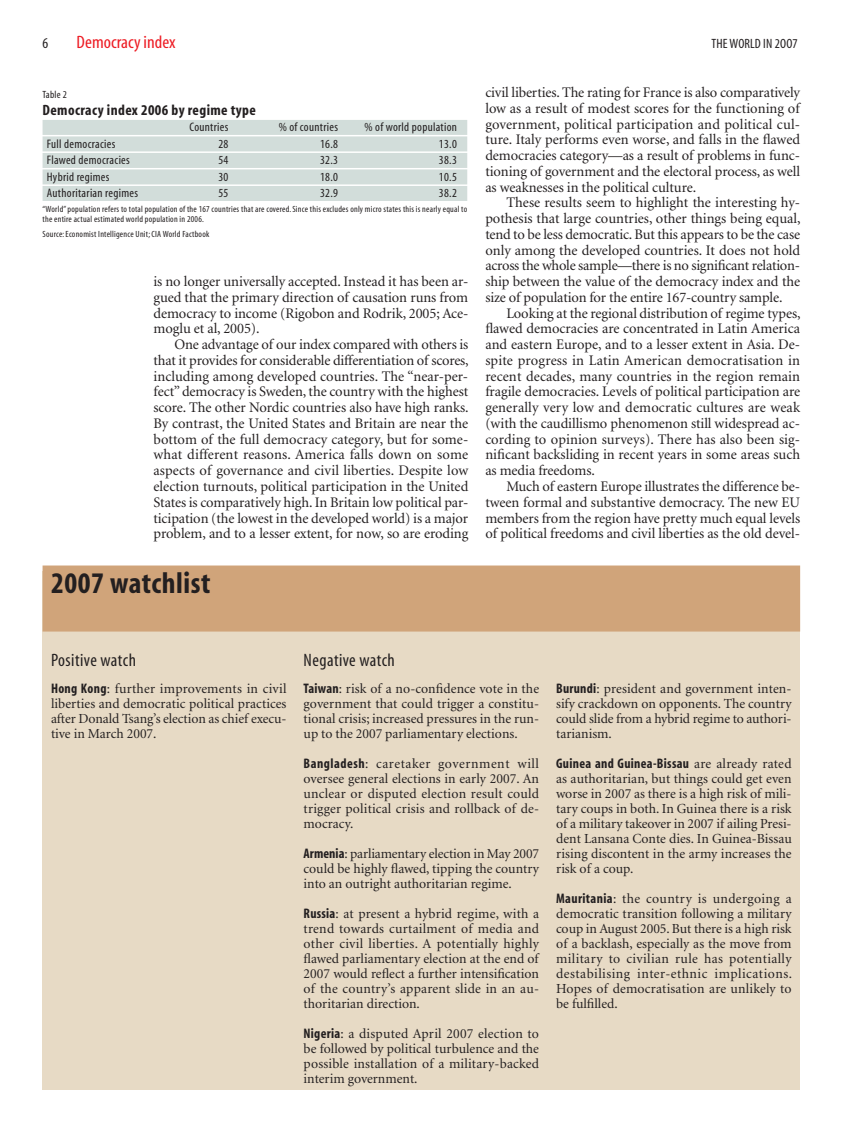
<style>
.page{position:relative;width:864px;height:1136px;background:#fff}
.page>*{position:absolute;margin:0;border:0;box-sizing:border-box;transform-origin:0 0}
.t1{font:700 condensed 30px "Myriad";letter-spacing:.02em;color:#231f20}
.t2{font:condensed 18px "Myriad";letter-spacing:.02em;color:#231f20}
.t3{font:condensed 18px "Myriad";color:#ed1c24;scale:1.05 1}
.t4{font:700 condensed 15px "Myriad";letter-spacing:.025em;color:#231f20}
.t5{font:condensed 15px "Myriad";color:#231f20}
.t6{font:14.7px/15.8px "Minion";letter-spacing:-.005em;color:#231f20;text-align:justify}
.t7{font:13.8px/15px "Minion";color:#231f20;text-align:justify}
.t8{font:700 condensed 13.8px "Myriad";letter-spacing:.02em;color:#231f20}
.t9{font:condensed 13.5px "Myriad";letter-spacing:.01em;color:#231f20}
.t10{font:condensed 12.3px "Myriad";letter-spacing:.025em;color:#231f20}
.t11{font:condensed 10.5px "Myriad";letter-spacing:.025em;color:#231f20}
.t12{font:condensed 9px/10.5px "Myriad";letter-spacing:.025em;color:#231f20}
.s1{font-family:"Myriad";font-weight:700;font-stretch:condensed}
.s2{font-family:"Minion";font-weight:400;font-stretch:normal}
</style>
<div class="page">
<div style="left:43px;top:120px;width:424px;height:15px;background:#d2ddda"></div>
<div style="left:43px;top:136px;width:424px;height:15px;background:#d2ddda"></div>
<div style="left:43px;top:153px;width:424px;height:15px;background:#d2ddda"></div>
<div style="left:43px;top:169px;width:424px;height:15px;background:#d2ddda"></div>
<div style="left:43px;top:186px;width:424px;height:15px;background:#d2ddda"></div>
<div style="left:43px;top:571px;width:756px;height:518px;background:#e7dac5"></div>
<div style="left:43px;top:565px;width:756px;height:66px;background:#d0a47a"></div>
<p class="t5" style="left:43px;top:37px;width:7px">6</p>
<p class="t3" style="left:77px;top:35px;width:96px">Democracy index</p>
<p class="t9" style="left:711px;top:38px;width:88px">THE WORLD IN 2OO7</p>
<p class="t11" style="left:43px;top:91px;width:26px">Table 2</p>
<p class="t4" style="left:43px;top:104px;width:215px">Democracy index 2006 by regime type</p>
<p class="t10" style="left:189px;top:122px;width:40px">Countries</p>
<p class="t10" style="left:278px;top:122px;width:61px">% of countries</p>
<p class="t10" style="left:364px;top:122px;width:94px">% of world population</p>
<p class="t10" style="left:47px;top:139px;width:70px">Full democracies</p>
<p class="t10" style="left:218px;top:139px;width:12px">28</p>
<p class="t10" style="left:320px;top:139px;width:19px">16.8</p>
<p class="t10" style="left:439px;top:139px;width:19px">13.0</p>
<p class="t10" style="left:47px;top:155px;width:84px">Flawed democracies</p>
<p class="t10" style="left:218px;top:155px;width:12px">54</p>
<p class="t10" style="left:320px;top:155px;width:19px">32.3</p>
<p class="t10" style="left:439px;top:155px;width:19px">38.3</p>
<p class="t10" style="left:47px;top:172px;width:64px">Hybrid regimes</p>
<p class="t10" style="left:218px;top:172px;width:12px">30</p>
<p class="t10" style="left:320px;top:172px;width:19px">18.0</p>
<p class="t10" style="left:439px;top:172px;width:19px">10.5</p>
<p class="t10" style="left:47px;top:188px;width:93px">Authoritarian regimes</p>
<p class="t10" style="left:218px;top:188px;width:12px">55</p>
<p class="t10" style="left:320px;top:188px;width:19px">32.9</p>
<p class="t10" style="left:439px;top:188px;width:19px">38.2</p>
<p class="t12" style="left:43px;top:204px;width:426px">“World” population refers to total population of the 167 countries that are covered. Since this excludes only micro states this is nearly equal to the entire actual estimated world population in 2006.</p>
<p class="t12" style="left:43px;top:230px;width:168px">Source: Economist Intelligence Unit; CIA World Factbook</p>
<p class="t6" style="left:153px;top:275px;width:316px">is no longer universally accepted. Instead it has been ar&shy;gued that the primary direction of causation runs from democracy to income (Rigobon and Rodrik, 2005; Ace&shy;moglu et al, 2005).</p>
<p class="t6" style="left:153px;top:338px;width:316px;text-indent:21px">One advantage of our index compared with others is that it provides for considerable differentiation of scores, including among developed countries. The “near-per&shy;fect” democracy is Sweden, the country with the highest score. The other Nordic countries also have high ranks.<br>By contrast, the United States and Britain are near the bottom of the full democracy category, but for some&shy;what different reasons. America falls down on some aspects of governance and civil liberties. Despite low election turnouts, political participation in the United States is comparatively high. In Britain low political par&shy;ticipation (the lowest in the developed world) is a major problem, and to a lesser extent, for now, so are eroding</p>
<h1 class="t1" style="left:51px;top:572px;width:161px">2007 watchlist</h1>
<p class="t6" style="left:485px;top:86px;width:316px">civil liberties. The rating for France is also comparatively low as a result of modest scores for the functioning of government, political participation and political cul&shy;ture. Italy performs even worse, and falls in the flawed democracies category—as a result of problems in func&shy;tioning of government and the electoral process, as well as weaknesses in the political culture.</p>
<p class="t6" style="left:485px;top:196px;width:316px;text-indent:21px">These results seem to highlight the interesting hy&shy;pothesis that large countries, other things being equal, tend to be less democratic. But this appears to be the case only among the developed countries. It does not hold across the whole sample—there is no significant relation&shy;ship between the value of the democracy index and the size of population for the entire 167-country sample.</p>
<p class="t6" style="left:485px;top:306px;width:316px;text-indent:21px">Looking at the regional distribution of regime types, flawed democracies are concentrated in Latin America and eastern Europe, and to a lesser extent in Asia. De&shy;spite progress in Latin American democratisation in recent decades, many countries in the region remain fragile democracies. Levels of political participation are generally very low and democratic cultures are weak (with the caudillismo phenomenon still widespread ac&shy;cording to opinion surveys). There has also been sig&shy;nificant backsliding in recent years in some areas such as media freedoms.</p>
<p class="t6" style="left:485px;top:479px;width:316px;text-indent:21px">Much of eastern Europe illustrates the difference be&shy;tween formal and substantive democracy. The new EU members from the region have pretty much equal levels of political freedoms and civil liberties as the old devel-</p>
<p class="t2" style="left:51px;top:653px;width:86px">Positive watch</p>
<p class="t7" style="left:51px;top:682px;width:237px"><span class="s1">Hong Kong</span>: further improvements in civil liberties and democratic political practices after Donald Tsang’s election as chief execu&shy;tive in March 2007.</p>
<p class="t2" style="left:303px;top:653px;width:93px">Negative watch</p>
<p class="t7" style="left:303px;top:682px;width:237px"><span class="s1">Taiwan</span>: risk of a no-confidence vote in the government that could trigger a constitu&shy;tional crisis; increased pressures in the run&shy;up to the 2007 parliamentary elections.</p>
<p class="t7" style="left:303px;top:757px;width:237px"><span class="s1">Bangladesh</span>: caretaker government will oversee general elections in early 2007. An unclear or disputed election result could trigger political crisis and rollback of de&shy;mocracy.</p>
<p class="t7" style="left:303px;top:847px;width:237px"><span class="s1">Armenia</span>: parliamentary election in May 2007 could be highly flawed, tipping the country into an outright authoritarian regime.</p>
<p class="t7" style="left:303px;top:907px;width:237px"><span class="s1">Russia</span>: at present a hybrid regime, with a trend towards curtailment of media and other civil liberties. A potentially highly flawed parliamentary election at the end of 2007 would reflect a further intensification of the country’s apparent slide in an au&shy;thoritarian direction.</p>
<p class="t7" style="left:303px;top:1027px;width:237px"><span class="s1">Nigeria</span>: a disputed April 2007 election to be followed by political turbulence and the possible installation of a military-backed interim government.</p>
<p class="t7" style="left:556px;top:682px;width:237px"><span class="s1">Burundi</span>: president and government inten&shy;sify crackdown on opponents. The country could slide from a hybrid regime to authori&shy;tarianism.</p>
<p class="t8" style="left:556px;top:758px;width:237px">Guinea and Guinea-Bissau <span class="s2">are already rated</span></p>
<p class="t7" style="left:556px;top:772px;width:237px">as authoritarian, but things could get even worse in 2007 as there is a high risk of mili&shy;tary coups in both. In Guinea there is a risk of a military takeover in 2007 if ailing Presi&shy;dent Lansana Conte dies. In Guinea-Bissau rising discontent in the army increases the risk of a coup.</p>
<p class="t7" style="left:556px;top:892px;width:237px"><span class="s1">Mauritania</span>: the country is undergoing a democratic transition following a military coup in August 2005. But there is a high risk of a backlash, especially as the move from military to civilian rule has potentially destabilising inter-ethnic implications.<br>Hopes of democratisation are unlikely to be fulfilled.</p>
</div>
